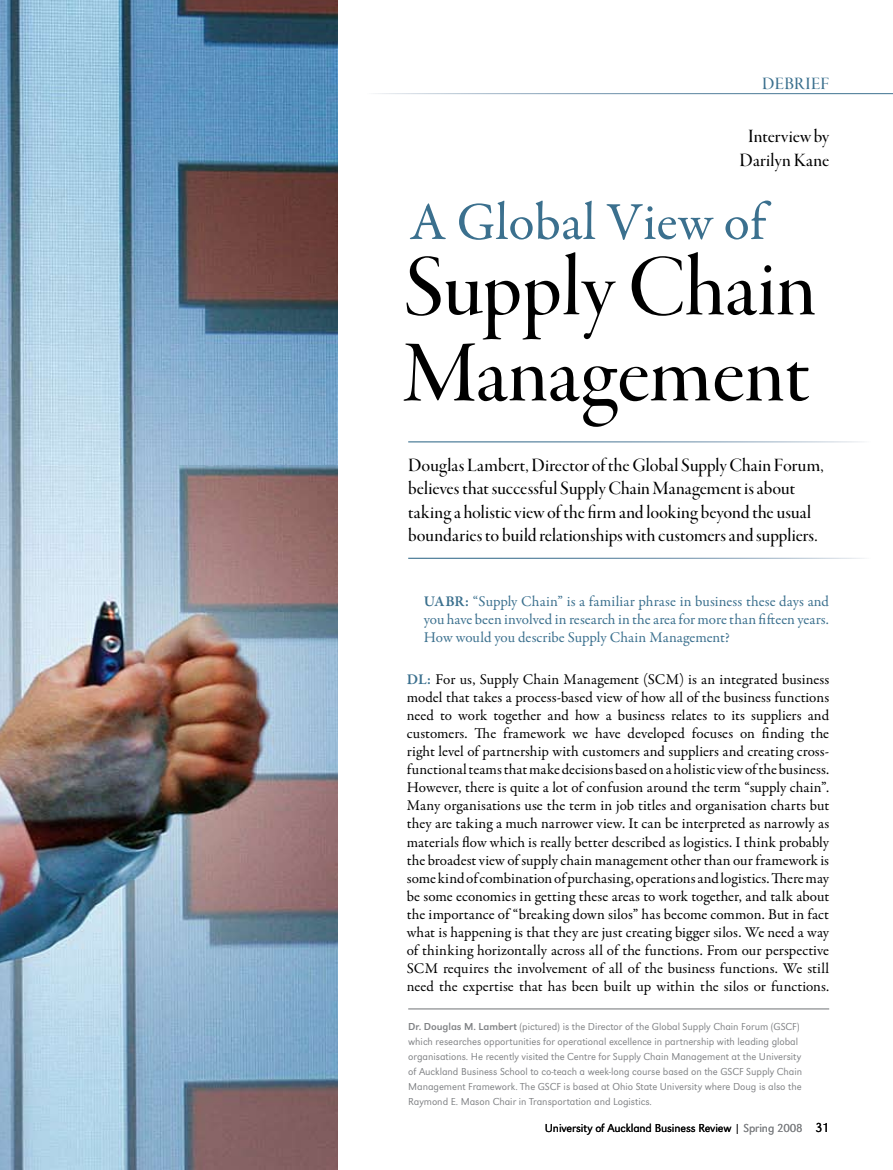
<style>
.page{position:relative;width:893px;height:1170px;background:#fff}
.page>*{position:absolute;margin:0;border:0;box-sizing:border-box;transform-origin:0 0}
.t1{font:90.15px/86.1px "Garamond Premr Pro Med Disp";color:#000}
.t2{font:53.7px "Garamond Premr Pro";letter-spacing:.005em;color:#3b708e}
.t3{font:19.5px/23.4px "Garamond Premr Pro Med Disp";color:#000}
.t4{font:18px "Garamond Premr Pro Med Disp";color:#3b708e}
.t5{font:15px/18px "Garamond Premr Pro";letter-spacing:.005em;color:#000;text-align:justify}
.t6{font:15px/18px "Garamond Premr Pro";color:#3b708e;text-align:justify}
.t7{font:300 12px "Grot Macron";letter-spacing:-.01em;color:#000}
.t8{font:300 10.5px/15px "Grot Macron";letter-spacing:-.005em;color:#808285}
.s1{font-weight:600}
.s2{font-weight:600;color:#3b708e}
.s3{font-family:"Grot Macron Reg";font-weight:400}
.s4{color:#808285}
.s5{font-size:13.5px}
</style>
<div class="page">
<img style="left:0;top:0;width:337px;height:1169px">
<hr style="left:408px;top:1008px;width:421px;height:1px;background:#808285">
<p class="t4" style="left:762px;top:73px;width:11px">debrief</p>
<h3 class="t3" style="left:740px;top:125px;width:91px;line-height:24px;text-align:center">Interview by<br>Darilyn Kane</h3>
<h2 class="t2" style="left:410px;top:189px;width:357px">A Global View of</h2>
<h1 class="t1" style="left:404px;top:247px;width:414px">Supply Chain<br>Management</h1>
<p class="t3" style="left:408px;top:454px;width:417px">Douglas Lambert, Director of the Global Supply Chain Forum, believes that successful Supply Chain Management is about taking a holistic view of the firm and looking beyond the usual boundaries to build relationships with customers and suppliers.</p>
<p class="t6" style="left:424px;top:592px;width:407px"><span class="s1">UABR:</span> “Supply Chain” is a familiar phrase in business these days and you have been involved in research in the area for more than fifteen years.<br>How would you describe Supply Chain Management?</p>
<p class="t5" style="left:407px;top:671px;width:424px"><span class="s2">DL:</span> For us, Supply Chain Management (SCM) is an integrated business model that takes a process-based view of how all of the business functions need to work together and how a business relates to its suppliers and customers. The framework we have developed focuses on finding the right level of partnership with customers and suppliers and creating cross&shy;functional teams that make decisions based on a holistic view of the business.<br>However, there is quite a lot of confusion around the term “supply chain”.<br>Many organisations use the term in job titles and organisation charts but they are taking a much narrower view. It can be interpreted as narrowly as materials flow which is really better described as logistics. I think probably the broadest view of supply chain management other than our framework is some kind of combination of purchasing, operations and logistics. There may be some economies in getting these areas to work together, and talk about the importance of “breaking down silos” has become common. But in fact what is happening is that they are just creating bigger silos. We need a way of thinking horizontally across all of the functions. From our perspective SCM requires the involvement of all of the business functions. We still need the expertise that has been built up within the silos or functions.</p>
<p class="t8" style="left:408px;top:1018px;width:395px"><span class="s3">Dr. Douglas M. Lambert</span> (pictured) is the Director of the Global Supply Chain Forum (GSCF) which researches opportunities for operational excellence in partnership with leading global organisations. He recently visited the Centre for Supply Chain Management at the University of Auckland Business School to co-teach a week-long course based on the GSCF Supply Chain Management Framework. The GSCF is based at Ohio State University where Doug is also the Raymond E. Mason Chair in Transportation and Logistics.</p>
<p class="t7" style="left:545px;top:1121px;width:286px">University of Auckland Business Review | <span class="s4">Spring 2008</span> <span class="s5">31</span></p>
</div>
